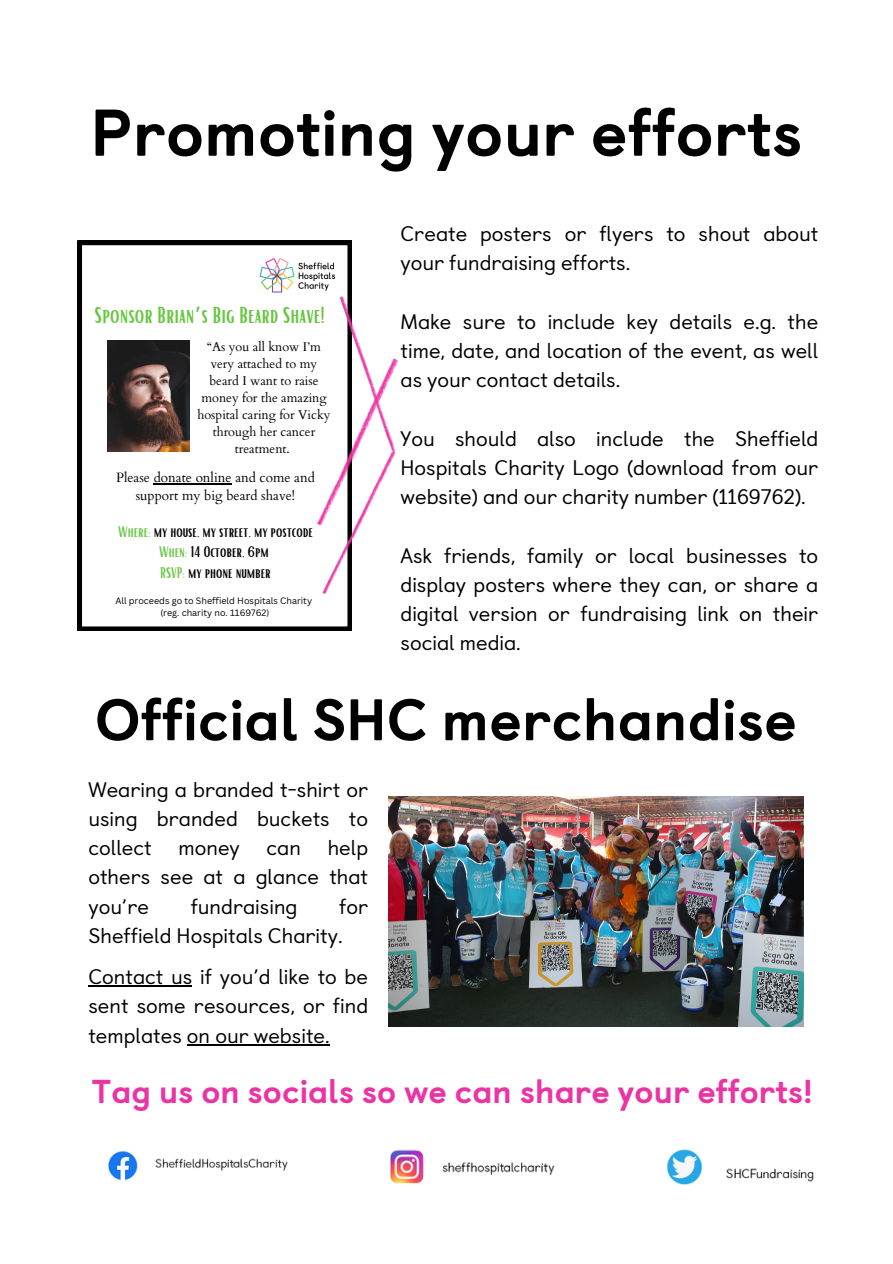
<style>
.page{position:relative;width:893px;height:1264px;background:#fff}
.page>*{position:absolute;margin:0;border:0;box-sizing:border-box;transform-origin:0 0}
.t1{font:800 66px "Castledown";color:#000}
.t2{font:800 58.5px "Castledown";color:#000}
.t3{font:800 33px "Castledown";color:#eb34a4}
.t4{font:22.5px "Bright";color:#68c642}
.t5{font:21px/29.2px "Castledown";color:#000;text-align:justify}
.t6{font:15px "Bright";color:#000}
.t7{font:13.5px/18px "Cardo";color:#000;text-align:center}
.t8{font:12.75px/17px "Cardo";color:#000;text-align:center}
.t9{font:9px "Canva Sans";color:#000}
.s1{font-family:"Noto Sans Gurmukhi"}
.s2{color:#68c642}
</style>
<div class="page">
<svg style="left:77px;top:241px;width:275px;height:390px"></svg>
<img style="left:107px;top:340px;width:82px;height:111px">
<img style="left:254px;top:253px;width:87px;height:44px">
<hr style="left:154px;top:483px;width:78px;height:1px;background:#000">
<svg style="left:316px;top:295px;width:82px;height:300px"></svg>
<img style="left:108px;top:1151px;width:180px;height:30px">
<img style="left:390px;top:1149px;width:165px;height:35px">
<img style="left:666px;top:1149px;width:148px;height:36px">
<img style="left:388px;top:796px;width:415px;height:230px">
<hr style="left:88px;top:985px;width:104px;height:2px;background:#000">
<hr style="left:187px;top:1044px;width:143px;height:1px;background:#000">
<p class="t1" style="left:90px;top:79px;width:713px">Promoting your efforts</p>
<p class="t4" style="left:94px;top:300px;width:232px">Sponsor Brian<span class="s1">’</span>s Big Beard Shave!</p>
<p class="t8" style="left:197px;top:338px;width:135px">“As you all know I’m very attached to my beard I want to raise money for the amazing hospital caring for Vicky through her cancer treatment.</p>
<p class="t7" style="left:116px;top:469px;width:200px">Please donate online and come and support my big beard shave!</p>
<p class="t6" style="left:118px;top:522px;width:196px"><span class="s2">Where:</span> my house, my street, my postcode</p>
<p class="t6" style="left:159px;top:542px;width:111px"><span class="s2">When:</span> 14 October, 6pm</p>
<p class="t6" style="left:160px;top:562px;width:112px"><span class="s2">RSVP:</span> my phone number</p>
<p class="t9" style="left:115px;top:594px;width:198px">All proceeds go to Sheffield Hospitals Charity</p>
<p class="t9" style="left:160px;top:606px;width:110px">(reg. charity no. 1169762)</p>
<p class="t5" style="left:400px;top:217px;width:419px">Create posters or flyers to shout about your fundraising efforts.</p>
<p class="t5" style="left:400px;top:305px;width:419px">Make sure to include key details e.g. the time, date, and location of the event, as well as your contact details.</p>
<p class="t5" style="left:400px;top:422px;width:419px">You should also include the Sheffield Hospitals Charity Logo (download from our website) and our charity number (1169762).</p>
<p class="t5" style="left:400px;top:539px;width:419px">Ask friends, family or local businesses to display posters where they can, or share a digital version or fundraising link on their social media.</p>
<p class="t2" style="left:95px;top:672px;width:703px">Official SHC merchandise</p>
<p class="t5" style="left:88px;top:773px;width:281px">Wearing a branded t-shirt or using branded buckets to collect</p>
<p class="t5" style="left:88px;top:831px;width:281px;text-indent:239px">help others see at a glance that you’re</p>
<p class="t5" style="left:178px;top:831px;width:63px">money</p>
<p class="t5" style="left:266px;top:831px;width:36px">can</p>
<p class="t5" style="left:88px;top:890px;width:281px;text-indent:251px">for<br>Sheffield Hospitals Charity.</p>
<p class="t5" style="left:88px;top:960px;width:281px">Contact us if you’d like to be sent some resources, or find templates on our website.</p>
<p class="t5" style="left:191px;top:890px;width:108px">fundraising</p>
<p class="t3" style="left:91px;top:1064px;width:722px">Tag us on socials so we can share your efforts!</p>
</div>
